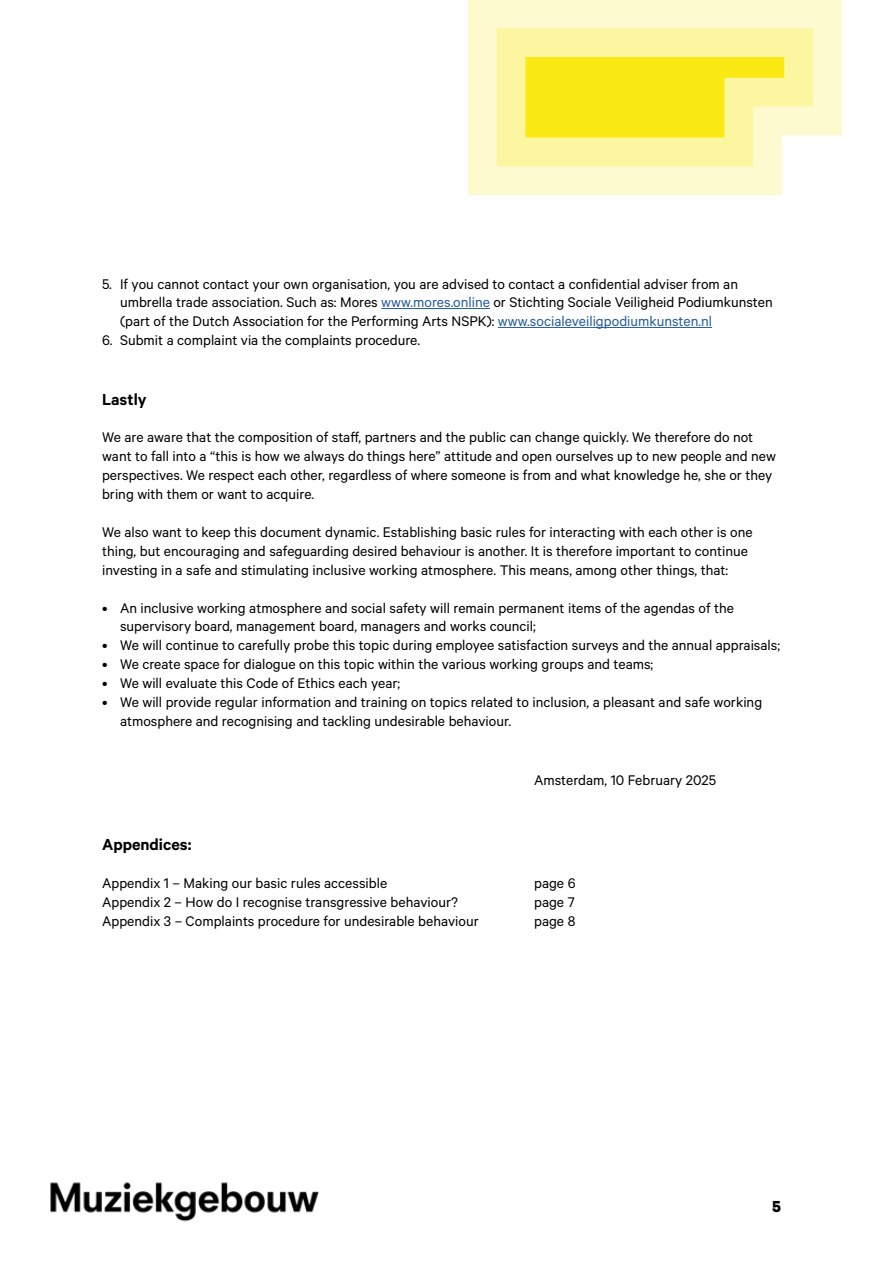
<style>
.page{position:relative;width:893px;height:1263px;background:#fff}
.page>*{position:absolute;margin:0;border:0;box-sizing:border-box;transform-origin:0 0}
.t1{font:600 18px "Calibre";color:#000}
.t2{font:700 18px "Calibre";color:#000}
.t3{font:15.75px/18.9px "Calibre";color:#000}
.s1{color:#275b9b}
</style>
<div class="page">
<hr style="left:381px;top:308px;width:109px;height:1px;background:#275b9b">
<hr style="left:498px;top:327px;width:214px;height:1px;background:#275b9b">
<svg style="left:468px;top:0;width:374px;height:195px;fill:#fefad0"></svg>
<svg style="left:496px;top:28px;width:317px;height:138px"></svg>
<img style="left:50px;top:1182px;width:269px;height:40px">
<p class="t3" style="left:120px;top:274px;width:654px;text-indent:-18px">5. If you cannot contact your own organisation, you are advised to contact a confidential adviser from an umbrella trade association. Such as: Mores <span class="s1">www.mores.online</span> or Stichting Sociale Veiligheid Podiumkunsten (part of the Dutch Association for the Performing Arts NSPK): <span class="s1">www.socialeveiligpodiumkunsten.nl</span></p>
<p class="t3" style="left:102px;top:330px;width:320px">6. Submit a complaint via the complaints procedure.</p>
<p class="t1" style="left:102px;top:388px;width:46px">Lastly</p>
<p class="t3" style="left:102px;top:428px;width:675px">We are aware that the composition of staff, partners and the public can change quickly. We therefore do not want to fall into a “this is how we always do things here” attitude and open ourselves up to new people and new perspectives. We respect each other, regardless of where someone is from and what knowledge he, she or they bring with them or want to acquire.</p>
<p class="t3" style="left:102px;top:522px;width:652px">We also want to keep this document dynamic. Establishing basic rules for interacting with each other is one thing, but encouraging and safeguarding desired behaviour is another. It is therefore important to continue investing in a safe and stimulating inclusive working atmosphere. This means, among other things, that:</p>
<p class="t3" style="left:120px;top:598px;width:615px;text-indent:-18px">• An inclusive working atmosphere and social safety will remain permanent items of the agendas of the supervisory board, management board, managers and works council;</p>
<p class="t3" style="left:102px;top:635px;width:680px">• We will continue to carefully probe this topic during employee satisfaction surveys and the annual appraisals;</p>
<p class="t3" style="left:102px;top:654px;width:553px">• We create space for dialogue on this topic within the various working groups and teams;</p>
<p class="t3" style="left:102px;top:673px;width:300px">• We will evaluate this Code of Ethics each year;</p>
<p class="t3" style="left:120px;top:692px;width:644px;text-indent:-18px">• We will provide regular information and training on topics related to inclusion, a pleasant and safe working atmosphere and recognising and tackling undesirable behaviour.</p>
<p class="t3" style="left:534px;top:770px;width:184px">Amsterdam, 10 February 2025</p>
<p class="t1" style="left:102px;top:834px;width:91px">Appendices:</p>
<p class="t3" style="left:102px;top:873px;width:287px">Appendix 1 – Making our basic rules accessible</p>
<p class="t3" style="left:534px;top:873px;width:43px">page 6</p>
<p class="t3" style="left:102px;top:892px;width:357px">Appendix 2 – How do I recognise transgressive behaviour?</p>
<p class="t3" style="left:534px;top:892px;width:42px">page 7</p>
<p class="t3" style="left:102px;top:911px;width:378px">Appendix 3 – Complaints procedure for undesirable behaviour</p>
<p class="t3" style="left:534px;top:911px;width:43px">page 8</p>
<p class="t2" style="left:772px;top:1195px;width:10px">5</p>
</div>
